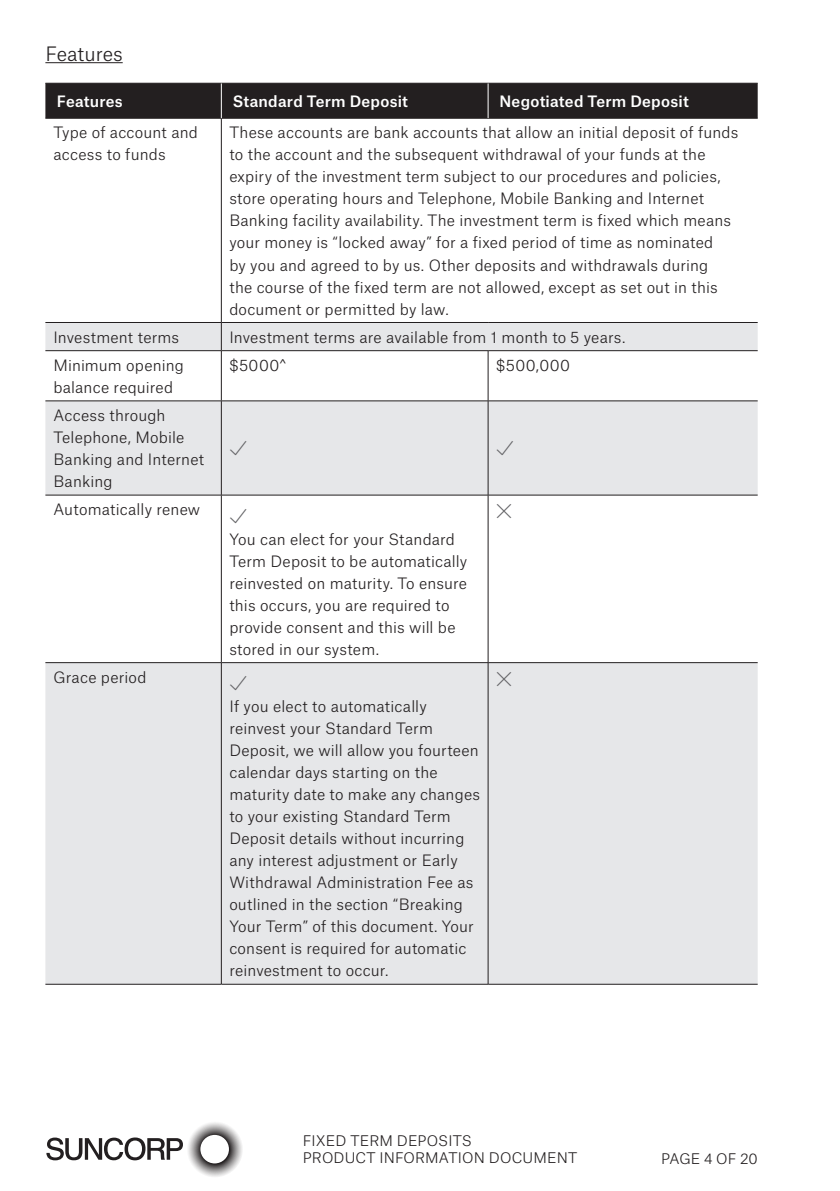
<style>
.page{position:relative;width:840px;height:1191px;background:#fff}
.page>*{position:absolute;margin:0;border:0;box-sizing:border-box;transform-origin:0 0}
.t1{font:20px "Suncorp Tick Cross 2017";color:#636366}
.t2{font:300 19px "Atlas Grotesk";color:#231f20}
.t3{font:300 15px/22px "Atlas Grotesk";letter-spacing:.01em;color:#231f20}
.t4{font:500 15px "Atlas Grotesk";letter-spacing:.015em;color:#fff}
.t5{font:300 14px/16.4px "Atlas Grotesk";letter-spacing:.01em;color:#231f20}
</style>
<div class="page">
<svg style="left:46px;top:1122px;width:196px;height:55px"></svg>
<hr style="left:45px;top:62px;width:78px;height:1px;background:#231f20">
<div style="left:45px;top:84px;width:712px;height:34px;background:#231f20"></div>
<svg style="left:45px;top:323px;width:712px;height:661px;fill:#e6e7e9"></svg>
<hr style="left:221px;top:118px;width:1px;height:204px;background:#231f20">
<hr style="left:45px;top:322px;width:176px;height:1px;background:#231f20">
<hr style="left:221px;top:322px;width:267px;height:1px;background:#231f20">
<svg style="left:221px;top:323px;width:1px;height:27px"></svg>
<hr style="left:488px;top:322px;width:269px;height:1px;background:#231f20">
<hr style="left:45px;top:350px;width:176px;height:1px;background:#231f20">
<hr style="left:221px;top:350px;width:267px;height:1px;background:#231f20">
<hr style="left:221px;top:351px;width:1px;height:49px;background:#231f20">
<hr style="left:488px;top:350px;width:269px;height:1px;background:#231f20">
<hr style="left:487px;top:351px;width:1px;height:49px;background:#231f20">
<hr style="left:45px;top:400px;width:176px;height:1px;background:#231f20">
<hr style="left:221px;top:400px;width:267px;height:1px;background:#231f20">
<hr style="left:221px;top:401px;width:1px;height:94px;background:#231f20">
<hr style="left:488px;top:400px;width:269px;height:1px;background:#231f20">
<hr style="left:487px;top:401px;width:1px;height:94px;background:#231f20">
<hr style="left:45px;top:495px;width:176px;height:1px;background:#231f20">
<hr style="left:221px;top:495px;width:267px;height:1px;background:#231f20">
<hr style="left:221px;top:495px;width:1px;height:167px;background:#231f20">
<hr style="left:488px;top:495px;width:269px;height:1px;background:#231f20">
<hr style="left:487px;top:495px;width:1px;height:167px;background:#231f20">
<hr style="left:45px;top:662px;width:176px;height:1px;background:#231f20">
<hr style="left:221px;top:662px;width:267px;height:1px;background:#231f20">
<hr style="left:221px;top:663px;width:1px;height:321px;background:#231f20">
<hr style="left:488px;top:662px;width:269px;height:1px;background:#231f20">
<hr style="left:487px;top:663px;width:1px;height:321px;background:#231f20">
<hr style="left:45px;top:984px;width:176px;height:1px;background:#231f20">
<hr style="left:221px;top:984px;width:267px;height:1px;background:#231f20">
<hr style="left:488px;top:984px;width:269px;height:1px;background:#231f20">
<hr style="left:45px;top:83px;width:176px;height:1px;background:#231f20">
<hr style="left:221px;top:83px;width:267px;height:1px;background:#231f20">
<hr style="left:488px;top:83px;width:269px;height:1px;background:#231f20">
<hr style="left:45px;top:118px;width:176px;height:1px;background:#231f20">
<hr style="left:221px;top:118px;width:267px;height:1px;background:#231f20">
<hr style="left:488px;top:118px;width:269px;height:1px;background:#231f20">
<hr style="left:221px;top:83px;width:1px;height:35px;background:#fff">
<hr style="left:487px;top:83px;width:1px;height:35px;background:#fff">
<p class="t2" style="left:45px;top:39px;width:79px">Features</p>
<p class="t4" style="left:57px;top:89px;width:67px">Features</p>
<p class="t4" style="left:232px;top:89px;width:177px">Standard Term Deposit</p>
<p class="t4" style="left:499px;top:89px;width:191px">Negotiated Term Deposit</p>
<p class="t3" style="left:53px;top:120px;width:146px">Type of account and access to funds</p>
<p class="t3" style="left:229px;top:120px;width:510px">These accounts are bank accounts that allow an initial deposit of funds to the account and the subsequent withdrawal of your funds at the expiry of the investment term subject to our procedures and policies, store operating hours and Telephone, Mobile Banking and Internet Banking facility availability. The investment term is fixed which means your money is “locked away” for a fixed period of time as nominated<br>by you and agreed to by us. Other deposits and withdrawals during<br>the course of the fixed term are not allowed, except as set out in this document or permitted by law.</p>
<p class="t3" style="left:53px;top:324px;width:127px">Investment terms</p>
<p class="t3" style="left:229px;top:324px;width:397px">Investment terms are available from 1 month to 5 years.</p>
<p class="t3" style="left:53px;top:353px;width:132px">Minimum opening balance required</p>
<p class="t3" style="left:229px;top:353px;width:58px">$5000^</p>
<p class="t3" style="left:496px;top:353px;width:75px">$500,000</p>
<p class="t3" style="left:53px;top:403px;width:152px">Access through<br>Telephone, Mobile<br>Banking and Internet<br>Banking</p>
<h1 class="t1" style="left:229px;top:440px;width:19px">P</h1>
<h1 class="t1" style="left:496px;top:440px;width:19px">P</h1>
<p class="t3" style="left:53px;top:497px;width:148px">Automatically renew</p>
<h1 class="t1" style="left:229px;top:507px;width:19px">P</h1>
<p class="t3" style="left:229px;top:526px;width:239px">You can elect for your Standard<br>Term Deposit to be automatically reinvested on maturity. To ensure this occurs, you are required to provide consent and this will be stored in our system.</p>
<p class="t3" style="left:53px;top:664px;width:95px">Grace period</p>
<h1 class="t1" style="left:229px;top:674px;width:19px">P</h1>
<p class="t3" style="left:229px;top:694px;width:252px">If you elect to automatically reinvest your Standard Term<br>Deposit, we will allow you fourteen calendar days starting on the maturity date to make any changes to your existing Standard Term<br>Deposit details without incurring any interest adjustment or Early<br>Withdrawal Administration Fee as outlined in the section “Breaking<br>Your Term” of this document. Your consent is required for automatic reinvestment to occur.</p>
<h1 class="t1" style="left:496px;top:502px;width:17px">O</h1>
<h1 class="t1" style="left:496px;top:670px;width:17px">O</h1>
<p class="t5" style="left:302px;top:1131px;width:276px">FIXED TERM DEPOSITS<br>PRODUCT INFORMATION DOCUMENT</p>
<p class="t5" style="left:660px;top:1148px;width:98px">PAGE 4 OF 20</p>
</div>
